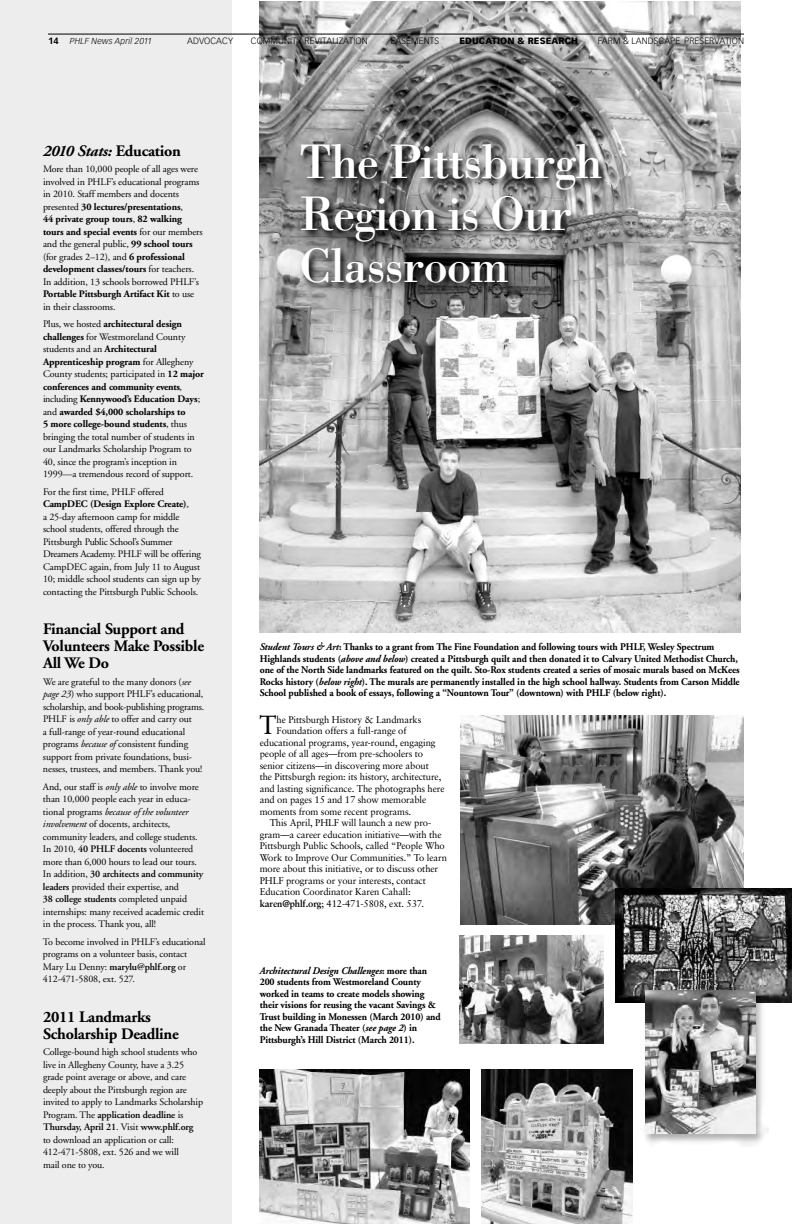
<style>
.page{position:relative;width:792px;height:1224px;background:#fff}
.page>*{position:absolute;margin:0;border:0;box-sizing:border-box;transform-origin:0 0}
.t1{font:50.1px/51.7px "Bodoni";letter-spacing:-.025em;color:#fff}
.t2{font:26.2px "Sabon";color:#000}
.t3{font:700 16px/17px "Adobe Garamond";letter-spacing:-.015em;color:#000}
.t4{font:italic 700 16px "Adobe Garamond";letter-spacing:-.015em;color:#000}
.t5{font:700 10.2px/11.5px "Adobe Garamond";letter-spacing:-.01em;color:#000;scale:.95 1}
.t6{font:10px/12.5px "Adobe Garamond";letter-spacing:-.01em;color:#000}
.t7{font:9.8px "Sabon";letter-spacing:-.01em;color:#000}
.t8{font:300 9px "Vectora LH";letter-spacing:.01em;color:#000}
.t9{font:900 9px "Vectora LH";letter-spacing:.01em;color:#000}
.t10{font:italic 300 8.5px "Vectora LH";letter-spacing:.015em;color:#000}
.s1{font-weight:700;font-style:normal;font-size:9px}
.s2{font-style:normal}
.s3{font-weight:700}
.s4{font-style:italic}
.s5{font-weight:600}
</style>
<div class="page">
<img style="left:260px;top:1px;width:481px;height:631px">
<div style="left:0;top:0;width:232px;height:1224px;background:#ededed"></div>
<hr style="left:48px;top:34px;width:696px;height:1px;background:#000">
<img style="left:291px;top:133px;width:450px;height:185px">
<img style="left:460px;top:716px;width:284px;height:208px">
<img style="left:615px;top:888px;width:177px;height:115px">
<img style="left:460px;top:936px;width:144px;height:108px">
<img style="left:641px;top:986px;width:128px;height:160px">
<img style="left:645px;top:990px;width:110px;height:144px">
<img style="left:260px;top:1070px;width:210px;height:154px">
<img style="left:482px;top:1070px;width:151px;height:154px">
<p class="t10" style="left:48px;top:37px;width:105px"><span class="s1">14</span> PHLF News April 2011</p>
<p class="t8" style="left:187px;top:37px;width:47px">ADVOCACY</p>
<p class="t8" style="left:251px;top:37px;width:118px">COMMUNITY REVITALIZATION</p>
<p class="t8" style="left:391px;top:37px;width:50px">EASEMENTS</p>
<p class="t9" style="left:459px;top:37px;width:120px">EDUCATION &amp; RESEARCH</p>
<p class="t8" style="left:598px;top:37px;width:148px">FARM &amp; LANDSCAPE PRESERVATION</p>
<h3 class="t4" style="left:43px;top:144px;width:139px">2010 Stats: <span class="s2">Education</span></h3>
<p class="t6" style="left:43px;top:163px;width:161px">More than 10,000 people of all ages were involved in PHLF’s educational programs in 2010. Staff members and docents presented <span class="s3">30 lectures/presentations</span>,<br><span class="s3">44 private group tours</span>, <span class="s3">82 walking tours and special events</span> for our members and the general public, <span class="s3">99 school tours </span>(for grades 2–12), and <span class="s3">6 professional development classes/tours</span> for teachers.<br>In addition, 13 schools borrowed PHLF’s <span class="s3">Portable Pittsburgh Artifact Kit</span> to use in their classrooms.</p>
<p class="t6" style="left:43px;top:318px;width:163px">Plus, we hosted <span class="s3">architectural design challenges</span> for Westmoreland County students and an <span class="s3">Architectural Apprenticeship program</span> for Allegheny County students; participated in <span class="s3">12 major conferences and community events</span>, including <span class="s3">Kennywood’s Education Days</span>; and <span class="s3">awarded $4,000 scholarships to<br>5 more college-bound students</span>, thus bringing the total number of students in our Landmarks Scholarship Program to 40, since the program’s inception in 1999––a tremendous record of support.</p>
<p class="t6" style="left:43px;top:486px;width:159px">For the first time, PHLF offered <span class="s3">CampDEC (Design Explore Create)</span>,<br>a 25-day afternoon camp for middle school students, offered through the Pittsburgh Public School’s Summer Dreamers Academy. PHLF will be offering CampDEC again, from July 11 to August 10; middle school students can sign up by contacting the Pittsburgh Public Schools.</p>
<h3 class="t3" style="left:43px;top:622px;width:163px">Financial Support and<br>Volunteers Make Possible<br>All We Do</h3>
<p class="t6" style="left:43px;top:676px;width:163px">We are grateful to the many donors (<span class="s4">see page 23</span>) who support PHLF’s educational, scholarship, and book-publishing programs.<br>PHLF is <span class="s4">only able</span> to offer and carry out<br>a full-range of year-round educational programs <span class="s4">because of</span> consistent funding support from private foundations, busi&shy;nesses, trustees, and members. Thank you!</p>
<p class="t6" style="left:43px;top:781px;width:163px">And, our staff is <span class="s4">only able</span> to involve more than 10,000 people each year in educa&shy;tional programs <span class="s4">because of the volunteer involvement</span> of docents, architects, community leaders, and college students.<br>In 2010, <span class="s5">40 PHLF docents</span> volunteered more than 6,000 hours to lead our tours.<br>In addition, <span class="s5">30 architects and community leaders</span> provided their expertise, and<br><span class="s5">38 college students</span> completed unpaid internships: many received academic credit in the process. Thank you, all!</p>
<p class="t6" style="left:43px;top:936px;width:164px">To become involved in PHLF’s educational programs on a volunteer basis, contact Mary Lu Denny: <span class="s5">marylu@phlf.org</span> or 412-471-5808, ext. 527.</p>
<h3 class="t3" style="left:43px;top:1009px;width:137px">2011 Landmarks<br>Scholarship Deadline</h3>
<p class="t6" style="left:43px;top:1046px;width:162px">College-bound high school students who live in Allegheny County, have a 3.25 grade point average or above, and care deeply about the Pittsburgh region are invited to apply to Landmarks Scholarship Program. The <span class="s5">application deadline</span> is <span class="s5">Thursday, April 21</span>. Visit <span class="s5">www.phlf.org </span>to download an application or call:<br>412-471-5808, ext. 526 and we will<br>mail one to you.</p>
<h1 class="t1" style="left:299px;top:135px;width:305px">The Pittsburgh<br>Region is Our<br>Classroom</h1>
<p class="t5" style="left:260px;top:642px;width:507px"><span class="s4">Student Tours &amp; Art</span>: Thanks to a grant from The Fine Foundation and following tours with PHLF, Wesley Spectrum Highlands students (<span class="s4">above and below</span>) created a Pittsburgh quilt and then donated it to Calvary United Methodist Church, one of the North Side landmarks featured on the quilt. Sto-Rox students created a series of mosaic murals based on McKees Rocks history (<span class="s4">below right</span>). The murals are permanently installed in the high school hallway. Students from Carson Middle School published a book of essays, following a “Nountown Tour” (downtown) with PHLF (below right).</p>
<h2 class="t2" style="left:260px;top:714px;width:18px">T</h2>
<p class="t7" style="left:277px;top:715px;width:146px">he Pittsburgh History &amp; Landmarks</p>
<p class="t7" style="left:277px;top:727px;width:132px">Foundation offers a full-range of</p>
<p class="t7" style="left:260px;top:738px;width:177px">educational programs, year-round, engaging</p>
<p class="t7" style="left:260px;top:750px;width:165px">people of all ages––from pre-schoolers to</p>
<p class="t7" style="left:260px;top:761px;width:171px">senior citizens––in discovering more about</p>
<p class="t7" style="left:260px;top:773px;width:183px">the Pittsburgh region: its history, architecture,</p>
<p class="t7" style="left:260px;top:784px;width:186px">and lasting significance. The photographs here</p>
<p class="t7" style="left:260px;top:796px;width:168px">and on pages 15 and 17 show memorable</p>
<p class="t7" style="left:260px;top:807px;width:153px">moments from some recent programs.</p>
<p class="t7" style="left:270px;top:819px;width:163px">This April, PHLF will launch a new pro-</p>
<p class="t7" style="left:260px;top:830px;width:183px">gram––a career education initiative––with the</p>
<p class="t7" style="left:260px;top:842px;width:187px">Pittsburgh Public Schools, called “People Who</p>
<p class="t7" style="left:260px;top:853px;width:189px">Work to Improve Our Communities.” To learn</p>
<p class="t7" style="left:260px;top:865px;width:180px">more about this initiative, or to discuss other</p>
<p class="t7" style="left:260px;top:876px;width:168px">PHLF programs or your interests, contact</p>
<p class="t7" style="left:260px;top:888px;width:152px">Education Coordinator Karen Cahall:</p>
<p class="t7" style="left:260px;top:899px;width:166px"><span class="s3">karen@phlf.org</span>; 412-471-5808, ext. 537.</p>
<p class="t5" style="left:260px;top:966px;width:192px"><span class="s4">Architectural Design Challenges</span>: more than 200 students from Westmoreland County worked in teams to create models showing their visions for reusing the vacant Savings &amp; Trust building in Monessen (March 2010) and the New Granada Theater (<span class="s4">see page 2</span>) in Pittsburgh’s Hill District (March 2011).</p>
</div>
